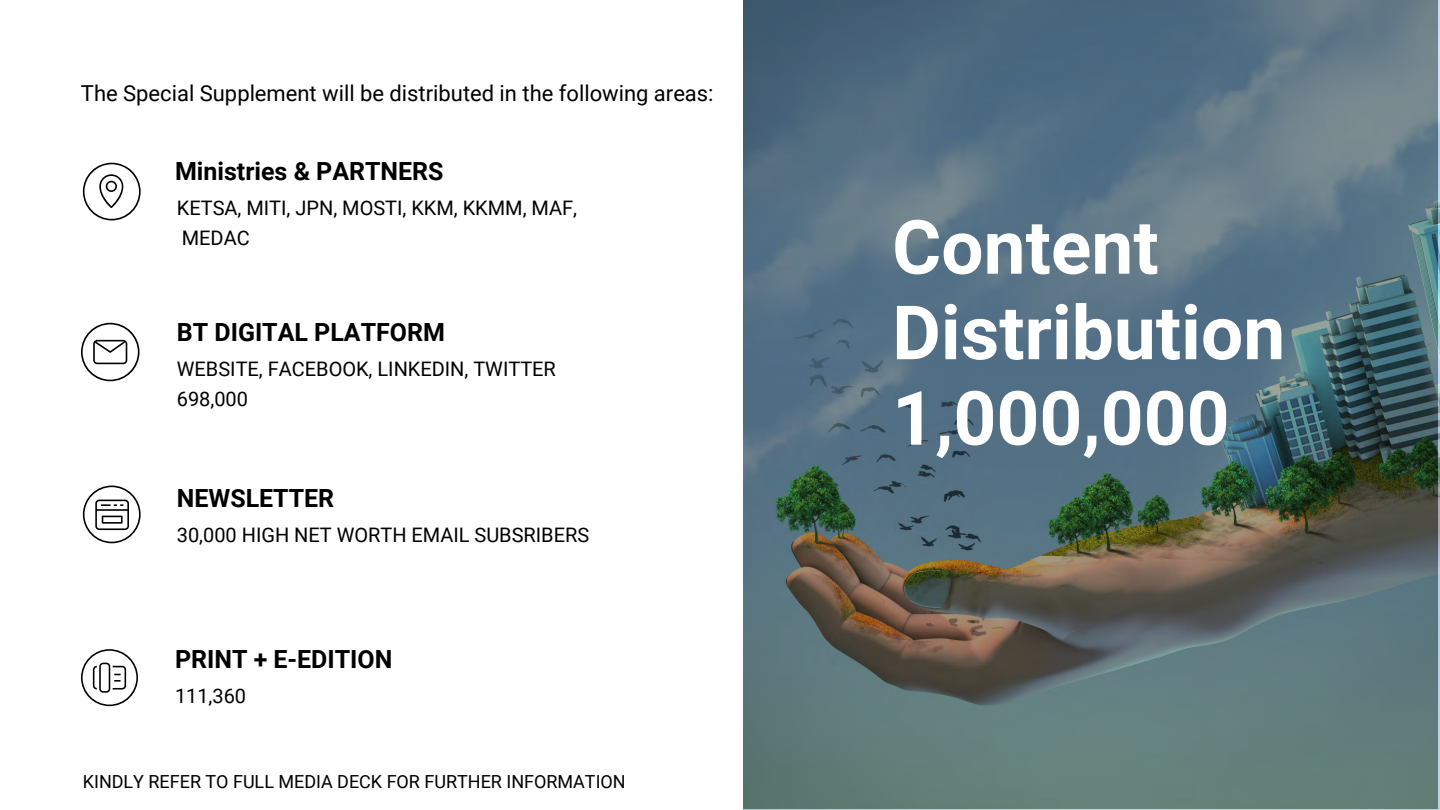
<style>
.page{position:relative;width:1440px;height:810px;background:#fff}
.page>*{position:absolute;margin:0;border:0;box-sizing:border-box;transform-origin:0 0}
.t1{font:700 75px/85.5px "Roboto";color:#fff}
.t2{font:700 25px "Roboto";color:#000}
.t3{font:22px "Roboto";color:#000}
.t4{font:20px/30px "Roboto";color:#000}
.t5{font:18px "Roboto";color:#000}
</style>
<div class="page">
<svg style="left:83px;top:163px;width:58px;height:57px"></svg>
<svg style="left:81px;top:323px;width:59px;height:58px"></svg>
<svg style="left:83px;top:486px;width:58px;height:57px"></svg>
<svg style="left:81px;top:649px;width:57px;height:57px"></svg>
<img style="left:743px;top:0;width:697px;height:810px">
<p class="t3" style="left:81px;top:80px;width:634px">The Special Supplement will be distributed in the following areas:</p>
<p class="t2" style="left:175px;top:157px;width:270px">Ministries &amp; PARTNERS</p>
<p class="t4" style="left:177px;top:193px;width:402px">KETSA, MITI, JPN, MOSTI, KKM, KKMM, MAF,<br>MEDAC</p>
<p class="t2" style="left:177px;top:318px;width:269px">BT DIGITAL PLATFORM</p>
<p class="t4" style="left:177px;top:355px;width:381px">WEBSITE, FACEBOOK, LINKEDIN, TWITTER<br>698,000</p>
<p class="t2" style="left:177px;top:483px;width:159px">NEWSLETTER</p>
<p class="t4" style="left:177px;top:520px;width:414px">30,000 HIGH NET WORTH EMAIL SUBSRIBERS</p>
<p class="t2" style="left:175px;top:645px;width:219px">PRINT + E-EDITION</p>
<p class="t4" style="left:175px;top:681px;width:73px">111,360</p>
<p class="t5" style="left:83px;top:772px;width:544px">KINDLY REFER TO FULL MEDIA DECK FOR FURTHER INFORMATION</p>
<h1 class="t1" style="left:892px;top:205px;width:395px">Content<br>Distribution<br>1,000,000</h1>
</div>
